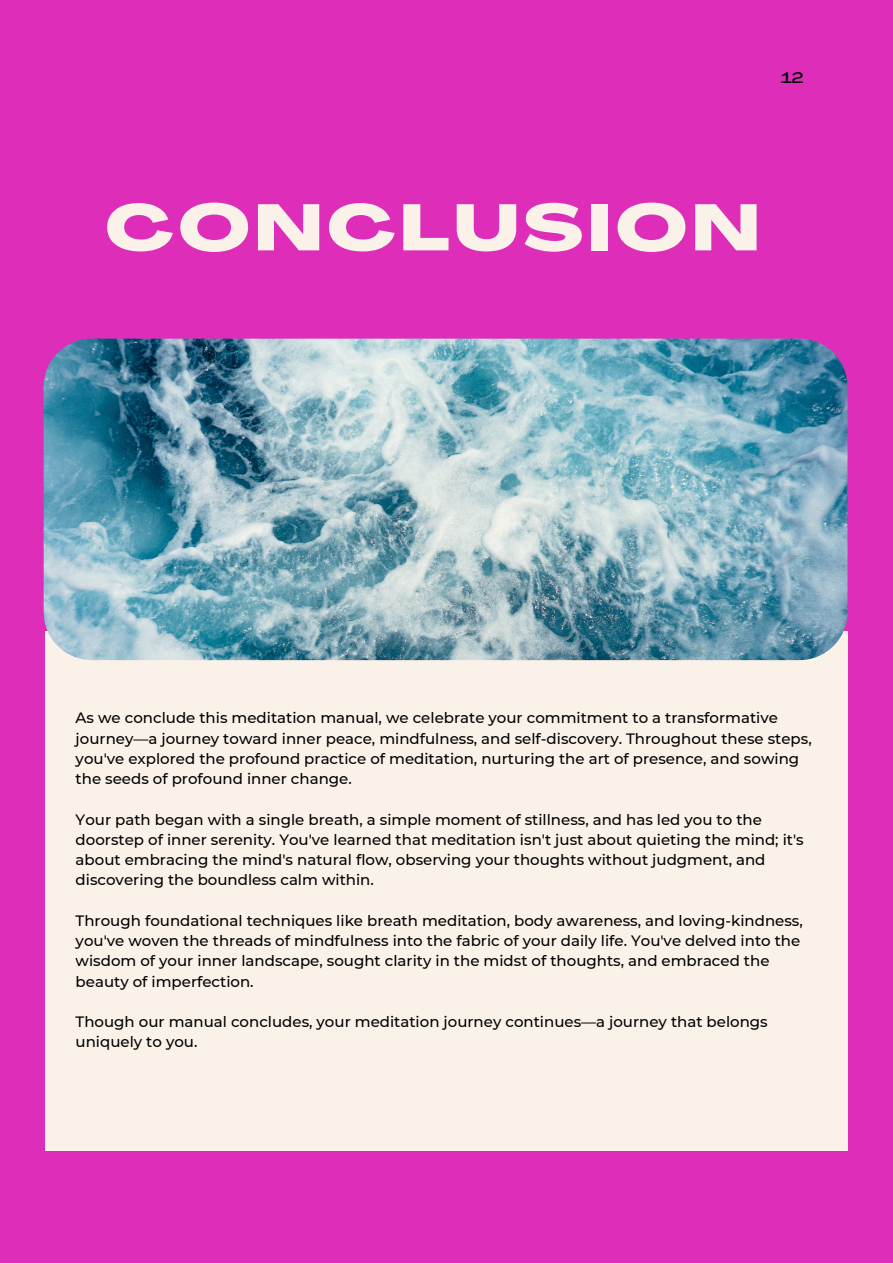
<style>
.page{position:relative;width:893px;height:1264px;background:#fff}
.page>*{position:absolute;margin:0;border:0;box-sizing:border-box;transform-origin:0 0}
.t1{font:800 64.5px "Agrandir Grand";letter-spacing:.07em;color:#faf2e9}
.t2{font:500 15px/20.2px "Montserrat";color:#000001}
.t3{font:500 15px "Agrandir Grand";color:#000001}
</style>
<div class="page">
<div style="left:0;top:0;width:892px;height:1262px;background:#de2eb9"></div>
<div style="left:45px;top:631px;width:802px;height:519px;background:#faf2e9"></div>
<img style="left:44px;top:338px;width:803px;height:322px;border-radius:48px">
<p class="t3" style="left:781px;top:72px;width:24px">12</p>
<p class="t1" style="left:105px;top:202px;width:656px">CONCLUSION</p>
<p class="t2" style="left:76px;top:708px;width:737px">As we conclude this meditation manual, we celebrate your commitment to a transformative journey—a journey toward inner peace, mindfulness, and self-discovery. Throughout these steps, you've explored the profound practice of meditation, nurturing the art of presence, and sowing the seeds of profound inner change.</p>
<p class="t2" style="left:76px;top:809px;width:729px">Your path began with a single breath, a simple moment of stillness, and has led you to the doorstep of inner serenity. You've learned that meditation isn't just about quieting the mind; it's about embracing the mind's natural flow, observing your thoughts without judgment, and discovering the boundless calm within.</p>
<p class="t2" style="left:76px;top:910px;width:728px">Through foundational techniques like breath meditation, body awareness, and loving-kindness, you've woven the threads of mindfulness into the fabric of your daily life. You've delved into the wisdom of your inner landscape, sought clarity in the midst of thoughts, and embraced the beauty of imperfection.</p>
<p class="t2" style="left:76px;top:1011px;width:693px">Though our manual concludes, your meditation journey continues—a journey that belongs uniquely to you.</p>
</div>
